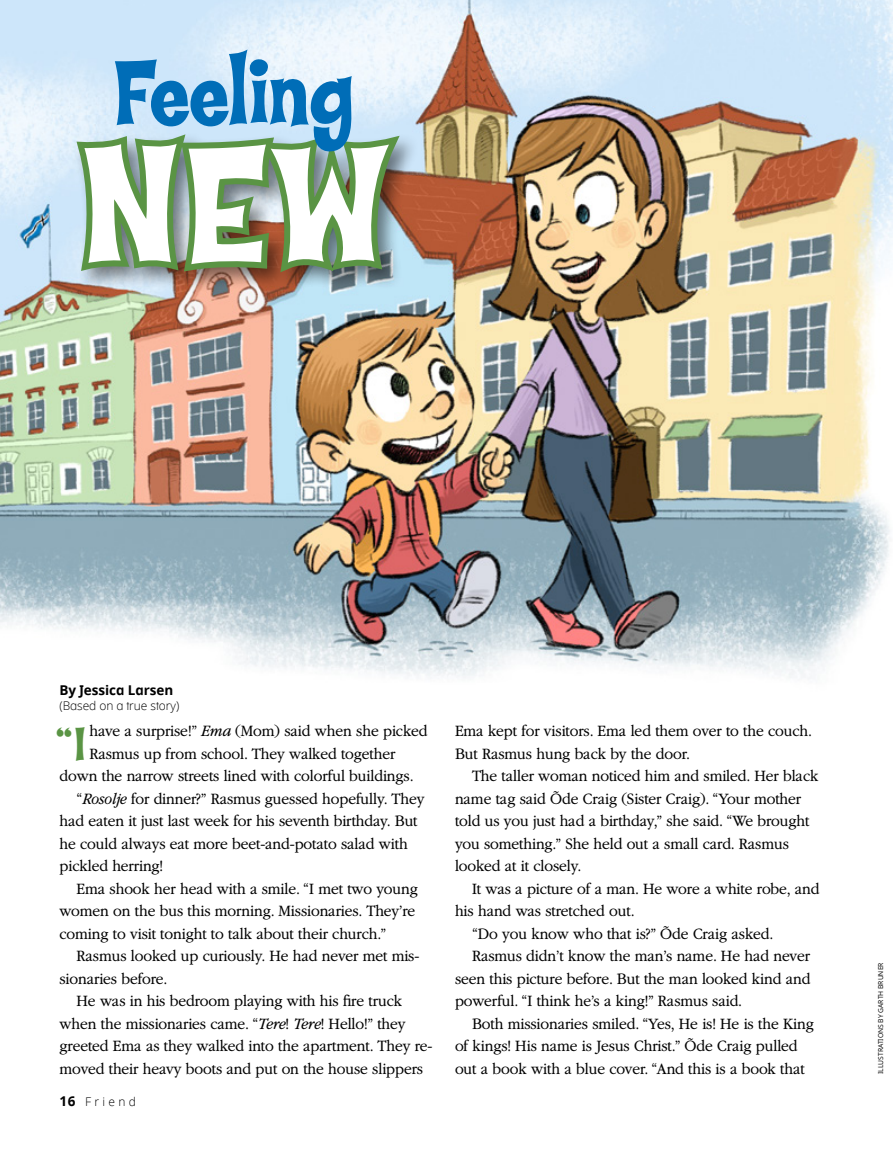
<style>
.page{position:relative;width:893px;height:1161px;background:#fff}
.page>*{position:absolute;margin:0;border:0;box-sizing:border-box;transform-origin:0 0}
.t1{font:173.7px "Typographyof Coop Flaired";color:#fff}
.t2{font:96.9px "Typographyof Coop Flaired";color:#006db7}
.ARTCL_para_first{font:48.6px "Typographyof Coop Flaired";color:#5a9444}
.ARTCL_para{font:300 16.5px/22.5px "Garamondlds Lat Plus";letter-spacing:-.01em;color:#000;scale:.95 1}
.ARTCL_para_first-2{font:300 16.5px "Garamondlds Lat Plus";letter-spacing:-.01em;color:#000;scale:.95 1}
.ARTCL-BY_para_first{font:13.5px "Dots Solid lds Lat Bold";letter-spacing:-.005em;color:#000}
.ARTCL-BY_para{font:300 12px "Dots Solidlds Lat";letter-spacing:-.005em;color:#000}
.Folio_L{font:300 12px "Dots Solidlds Lat";letter-spacing:.28em;color:#000}
.FIGimg-CRDT_para{font:6.75px "Dots Solidlds Lat";color:#000}
.s1{font-style:italic}
.s2{font-family:"Dots Solid lds Lat Bold";font-weight:400;font-size:13.5px}
</style>
<div class="page">
<img style="left:0;top:0;width:893px;height:678px">
<div style="left:72px;top:130px;width:348px;height:163px;background:#000;opacity:.5"></div>
<img style="left:72px;top:17px;width:333px;height:438px">
<p class="t2" style="left:114px;top:41px;width:240px">Feeling</p>
<p class="t1" style="left:83px;top:113px;width:303px">NEW</p>
<p class="ARTCL-BY_para_first" style="left:60px;top:679px;width:115px">By Jessica Larsen</p>
<p class="ARTCL-BY_para" style="left:60px;top:696px;width:121px">(Based on a true story)</p>
<p class="ARTCL_para_first" style="left:57px;top:718px;width:30px">“I</p>
<p class="ARTCL_para_first-2" style="left:89px;top:719px;width:357px">have a surprise!” <span class="s1">Ema</span> (Mom) said when she picked</p>
<p class="ARTCL_para_first-2" style="left:89px;top:741px;width:324px">Rasmus up from school. They walked together</p>
<p class="ARTCL_para_first-2" style="left:60px;top:764px;width:374px">down the narrow streets lined with colorful buildings.</p>
<p class="ARTCL_para" style="left:60px;top:787px;width:386px;text-indent:17px">“<span class="s1">Rosolje</span> for dinner?” Rasmus guessed hopefully. They had eaten it just last week for his seventh birthday. But he could always eat more beet-and-potato salad with pickled herring!</p>
<p class="ARTCL_para" style="left:60px;top:877px;width:379px;text-indent:17px">Ema shook her head with a smile. “I met two young women on the bus this morning. Missionaries. They’re coming to visit tonight to talk about their church.”</p>
<p class="ARTCL_para" style="left:60px;top:944px;width:380px;text-indent:17px">Rasmus looked up curiously. He had never met mis&shy;sionaries before.</p>
<p class="ARTCL_para" style="left:60px;top:989px;width:394px;text-indent:17px">He was in his bedroom playing with his fire truck when the missionaries came. “<span class="s1">Tere</span>! <span class="s1">Tere</span>! Hello!” they greeted Ema as they walked into the apartment. They re&shy;moved their heavy boots and put on the house slippers</p>
<p class="Folio_L" style="left:60px;top:1092px;width:78px"><span class="s2">16</span> Friend</p>
<p class="ARTCL_para" style="left:455px;top:719px;width:378px">Ema kept for visitors. Ema led them over to the couch.<br>But Rasmus hung back by the door.</p>
<p class="ARTCL_para" style="left:455px;top:764px;width:384px;text-indent:17px">The taller woman noticed him and smiled. Her black name tag said Õde Craig (Sister Craig). “Your mother told us you just had a birthday,” she said. “We brought you something.” She held out a small card. Rasmus looked at it closely.</p>
<p class="ARTCL_para" style="left:455px;top:877px;width:385px;text-indent:17px">It was a picture of a man. He wore a white robe, and his hand was stretched out.</p>
<p class="ARTCL_para" style="left:472px;top:922px;width:319px">“Do you know who that is?” Õde Craig asked.</p>
<p class="ARTCL_para" style="left:455px;top:944px;width:376px;text-align:justify;text-indent:17px">Rasmus didn’t know the man’s name. He had never seen this picture before. But the man looked kind and powerful. “I think he’s a king!” Rasmus said.</p>
<p class="ARTCL_para" style="left:455px;top:1012px;width:379px;text-indent:17px">Both missionaries smiled. “Yes, He is! He is the King of kings! His name is Jesus Christ.” Õde Craig pulled out a book with a blue cover. “And this is a book that</p>
<p class="FIGimg-CRDT_para" style="left:876px;top:1074px;width:113px;rotate:-90deg">ILLUSTRATIONS BY GARTH BRUNER</p>
</div>
